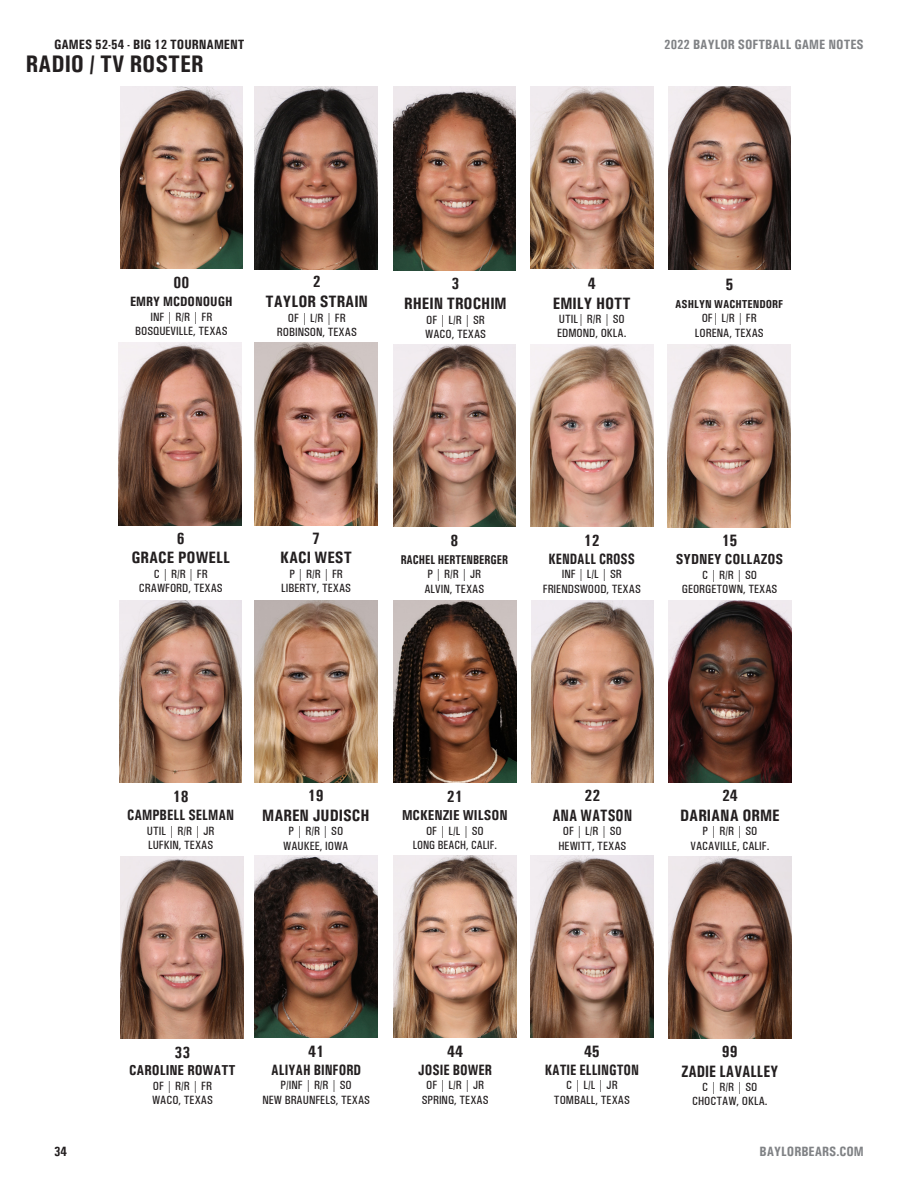
<style>
.page{position:relative;width:918px;height:1188px;background:#fff}
.page>*{position:absolute;margin:0;border:0;box-sizing:border-box;transform-origin:0 0}
.t1{font:700 condensed 24px "Univers";color:#231f20}
.t2{font:700 condensed 16.5px "Univers";color:#231f20}
.t3{font:700 condensed 16.5px "Univers";color:#231f20;scale:.92 1}
.t4{font:700 condensed 16.5px "Univers";color:#231f20;scale:.9 1}
.t5{font:700 condensed 15px "Univers";color:#231f20;scale:.92 1}
.t6{font:700 condensed 15px "Univers";color:#231f20;scale:.93 1}
.t7{font:700 condensed 15px "Univers";color:#231f20;scale:.9 1}
.t8{font:700 condensed 14.55px "Univers";color:#231f20}
.t9{font:700 condensed 14.4px "Univers";color:#231f20}
.t10{font:700 condensed 13.5px "Univers";color:#808285}
.t11{font:700 condensed 13.5px "Univers";color:#231f20}
.t12{font:700 condensed 12.75px "Univers";color:#231f20;scale:.9 1}
.t13{font:500 condensed 12px "Univers";color:#231f20}
.t14{font:500 condensed 12px "Univers";color:#231f20;scale:.96 1}
.t15{font:700 condensed 11.55px "Univers";color:#231f20}
</style>
<div class="page">
<img style="left:255px;top:87px;width:122px;height:182px">
<img style="left:393px;top:344px;width:123px;height:183px">
<img style="left:255px;top:343px;width:122px;height:182px">
<img style="left:119px;top:343px;width:122px;height:182px">
<img style="left:531px;top:600px;width:123px;height:183px">
<img style="left:394px;top:600px;width:122px;height:183px">
<img style="left:255px;top:600px;width:122px;height:183px">
<img style="left:119px;top:600px;width:123px;height:183px">
<img style="left:255px;top:855px;width:123px;height:183px">
<img style="left:531px;top:344px;width:122px;height:183px">
<img style="left:120px;top:856px;width:123px;height:183px">
<img style="left:531px;top:86px;width:122px;height:183px">
<img style="left:668px;top:87px;width:123px;height:182px">
<img style="left:668px;top:344px;width:122px;height:183px">
<img style="left:394px;top:855px;width:122px;height:183px">
<img style="left:531px;top:855px;width:122px;height:183px">
<img style="left:669px;top:856px;width:122px;height:183px">
<img style="left:120px;top:87px;width:123px;height:182px">
<img style="left:393px;top:87px;width:123px;height:183px">
<img style="left:669px;top:600px;width:122px;height:183px">
<p class="t11" style="left:54px;top:37px;width:192px">GAMES 52-54 - BIG 12 TOURNAMENT</p>
<p class="t10" style="left:664px;top:37px;width:201px">2022 BAYLOR SOFTBALL GAME NOTES</p>
<p class="t1" style="left:26px;top:49px;width:179px">RADIO / TV ROSTER</p>
<p class="t2" style="left:173px;top:273px;width:17px">00</p>
<p class="t11" style="left:130px;top:293px;width:104px">EMRY MCDONOUGH</p>
<p class="t13" style="left:150px;top:310px;width:63px">INF | R/R | FR</p>
<p class="t13" style="left:135px;top:324px;width:94px">BOSQUEVILLE, TEXAS</p>
<p class="t2" style="left:313px;top:272px;width:9px">2</p>
<p class="t2" style="left:266px;top:291px;width:104px">TAYLOR STRAIN</p>
<p class="t13" style="left:288px;top:310px;width:59px">OF | L/R | FR</p>
<p class="t13" style="left:277px;top:325px;width:81px">ROBINSON, TEXAS</p>
<p class="t2" style="left:452px;top:274px;width:9px">3</p>
<p class="t2" style="left:404px;top:294px;width:104px">RHEIN TROCHIM</p>
<p class="t13" style="left:426px;top:313px;width:60px">OF | L/R | SR</p>
<p class="t13" style="left:425px;top:327px;width:62px">WACO, TEXAS</p>
<p class="t2" style="left:588px;top:273px;width:9px">4</p>
<p class="t2" style="left:553px;top:293px;width:79px">EMILY HOTT</p>
<p class="t13" style="left:559px;top:312px;width:67px">UTIL| R/R | SO</p>
<p class="t13" style="left:557px;top:326px;width:71px">EDMOND, OKLA.</p>
<p class="t2" style="left:725px;top:274px;width:9px">5</p>
<p class="t15" style="left:675px;top:297px;width:110px">ASHLYN WACHTENDORF</p>
<p class="t13" style="left:702px;top:311px;width:57px">OF| L/R | FR</p>
<p class="t13" style="left:695px;top:326px;width:70px">LORENA, TEXAS</p>
<p class="t2" style="left:177px;top:528px;width:9px">6</p>
<p class="t2" style="left:132px;top:548px;width:100px">GRACE POWELL</p>
<p class="t13" style="left:154px;top:567px;width:55px">C | R/R | FR</p>
<p class="t13" style="left:139px;top:581px;width:85px">CRAWFORD, TEXAS</p>
<p class="t2" style="left:312px;top:528px;width:9px">7</p>
<p class="t2" style="left:280px;top:548px;width:73px">KACI WEST</p>
<p class="t13" style="left:289px;top:567px;width:55px">P | R/R | FR</p>
<p class="t13" style="left:281px;top:581px;width:71px">LIBERTY, TEXAS</p>
<p class="t2" style="left:450px;top:530px;width:9px">8</p>
<p class="t12" style="left:401px;top:552px;width:121px">RACHEL HERTENBERGER</p>
<p class="t13" style="left:427px;top:567px;width:55px">P | R/R | JR</p>
<p class="t13" style="left:424px;top:581px;width:61px">ALVIN, TEXAS</p>
<p class="t2" style="left:584px;top:530px;width:17px">12</p>
<p class="t7" style="left:549px;top:550px;width:97px">KENDALL CROSS</p>
<p class="t13" style="left:562px;top:567px;width:62px">INF | L/L | SR</p>
<p class="t13" style="left:543px;top:581px;width:99px">FRIENDSWOOD, TEXAS</p>
<p class="t2" style="left:722px;top:531px;width:17px">15</p>
<p class="t8" style="left:676px;top:550px;width:109px">SYDNEY COLLAZOS</p>
<p class="t13" style="left:702px;top:567px;width:57px">C | R/R | SO</p>
<p class="t13" style="left:682px;top:582px;width:97px">GEORGETOWN, TEXAS</p>
<p class="t2" style="left:173px;top:787px;width:17px">18</p>
<p class="t6" style="left:127px;top:806px;width:117px">CAMPBELL SELMAN</p>
<p class="t13" style="left:147px;top:823px;width:69px">UTIL | R/R | JR</p>
<p class="t13" style="left:148px;top:838px;width:67px">LUFKIN, TEXAS</p>
<p class="t2" style="left:308px;top:786px;width:17px">19</p>
<p class="t2" style="left:262px;top:805px;width:109px">MAREN JUDISCH</p>
<p class="t13" style="left:289px;top:824px;width:56px">P | R/R | SO</p>
<p class="t13" style="left:283px;top:839px;width:67px">WAUKEE, IOWA</p>
<p class="t2" style="left:447px;top:787px;width:17px">21</p>
<p class="t9" style="left:402px;top:806px;width:107px">MCKENZIE WILSON</p>
<p class="t13" style="left:426px;top:823px;width:59px">OF | L/L | SO</p>
<p class="t14" style="left:413px;top:838px;width:89px">LONG BEACH, CALIF.</p>
<p class="t2" style="left:584px;top:786px;width:17px">22</p>
<p class="t4" style="left:552px;top:805px;width:90px">ANA WATSON</p>
<p class="t13" style="left:563px;top:824px;width:60px">OF | L/R | SO</p>
<p class="t13" style="left:558px;top:839px;width:69px">HEWITT, TEXAS</p>
<p class="t2" style="left:722px;top:786px;width:17px">24</p>
<p class="t2" style="left:680px;top:805px;width:101px">DARIANA ORME</p>
<p class="t13" style="left:703px;top:824px;width:56px">P | R/R | SO</p>
<p class="t13" style="left:691px;top:839px;width:80px">VACAVILLE, CALIF.</p>
<p class="t2" style="left:175px;top:1042px;width:17px">33</p>
<p class="t9" style="left:129px;top:1062px;width:108px">CAROLINE ROWATT</p>
<p class="t13" style="left:153px;top:1079px;width:61px">OF | R/R | FR</p>
<p class="t13" style="left:152px;top:1093px;width:62px">WACO, TEXAS</p>
<p class="t2" style="left:308px;top:1041px;width:17px">41</p>
<p class="t5" style="left:271px;top:1061px;width:99px">ALIYAH BINFORD</p>
<p class="t13" style="left:281px;top:1078px;width:73px">P/INF | R/R | SO</p>
<p class="t13" style="left:262px;top:1092px;width:109px">NEW BRAUNFELS, TEXAS</p>
<p class="t2" style="left:447px;top:1041px;width:17px">44</p>
<p class="t5" style="left:418px;top:1061px;width:82px">JOSIE BOWER</p>
<p class="t13" style="left:426px;top:1078px;width:59px">OF | L/R | JR</p>
<p class="t13" style="left:422px;top:1092px;width:68px">SPRING, TEXAS</p>
<p class="t2" style="left:584px;top:1041px;width:17px">45</p>
<p class="t5" style="left:545px;top:1061px;width:104px">KATIE ELLINGTON</p>
<p class="t13" style="left:566px;top:1078px;width:53px">C | L/L | JR</p>
<p class="t13" style="left:554px;top:1092px;width:77px">TOMBALL, TEXAS</p>
<p class="t2" style="left:722px;top:1041px;width:17px">99</p>
<p class="t3" style="left:681px;top:1061px;width:107px">ZADIE LAVALLEY</p>
<p class="t13" style="left:702px;top:1080px;width:57px">C | R/R | SO</p>
<p class="t13" style="left:692px;top:1094px;width:77px">CHOCTAW, OKLA.</p>
<p class="t11" style="left:54px;top:1143px;width:14px">34</p>
<p class="t10" style="left:760px;top:1143px;width:106px">BAYLORBEARS.COM</p>
</div>
